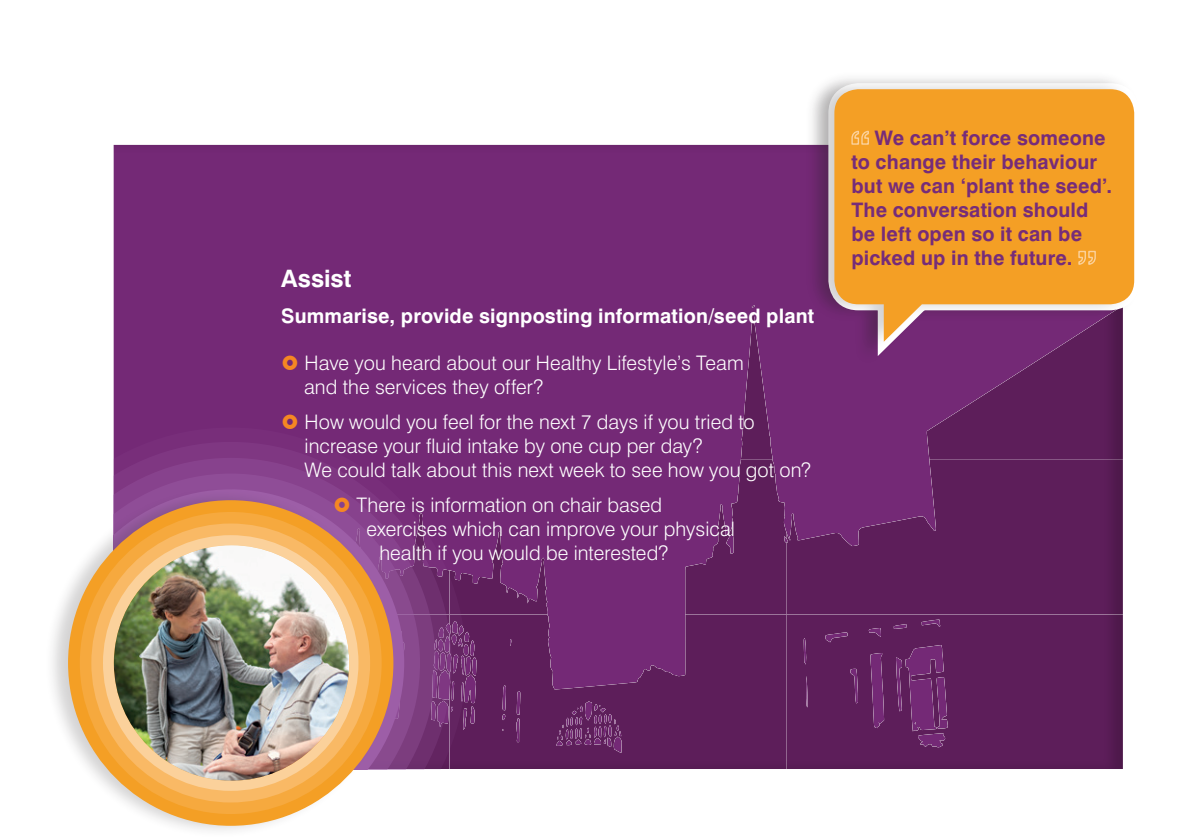
<style>
.page{position:relative;width:1191px;height:840px;background:#fff}
.page>*{position:absolute;margin:0;border:0;box-sizing:border-box;transform-origin:0 0}
.t1{font:700 24px "Swiss 721 BT";letter-spacing:.005em;color:#fff}
.t2{font:300 20px/24px "Swiss 721 BT";letter-spacing:.005em;color:#fff}
.t3{font:700 20px/24px "Swiss 721 BT";letter-spacing:.01em;color:#762c79}
.t4{font:700 20px "Swiss 721 BT";letter-spacing:.01em;color:#fff}
</style>
<div class="page">
<div style="left:113px;top:141px;width:1010px;height:628px;background:#231f20;opacity:.2"></div>
<svg style="left:113px;top:427px;width:353px;height:341px;background:#712a72"></svg>
<svg style="left:113px;top:441px;width:339px;height:327px;background:#762f77"></svg>
<svg style="left:113px;top:457px;width:323px;height:311px;background:#7a357c"></svg>
<svg style="left:113px;top:473px;width:307px;height:295px;background:#813e85"></svg>
<svg style="left:395px;top:489px;width:9px;height:279px;background:#8a4890"></svg>
<div style="left:44px;top:487px;width:351px;height:351px;background:#231f20;opacity:.2"></div>
<div style="left:68px;top:500px;width:325px;height:325px;background:#f49f25;border-radius:50%"></div>
<div style="left:80px;top:511px;width:302px;height:302px;background:#f6a93e;border-radius:50%"></div>
<div style="left:91px;top:523px;width:279px;height:279px;background:#f9b965;border-radius:50%"></div>
<div style="left:103px;top:535px;width:255px;height:255px;background:#fbd19b;border-radius:50%"></div>
<img style="left:114px;top:545px;width:235px;height:235px;border-radius:118px">
<div style="left:804px;top:71px;width:337px;height:295px;background:#231f20;opacity:.2"></div>
<svg style="left:822px;top:77px;width:319px;height:293px"></svg>
<div style="left:810px;top:77px;width:325px;height:275px;background:#231f20;opacity:.2"></div>
<svg style="left:834px;top:89px;width:300px;height:252px;background:#e59434"></svg>
<svg style="left:850px;top:130px;width:19px;height:15px"></svg>
<svg style="left:1077px;top:250px;width:19px;height:15px"></svg>
<svg style="left:283px;top:354px;width:14px;height:15px"></svg>
<svg style="left:283px;top:414px;width:14px;height:15px"></svg>
<svg style="left:335px;top:497px;width:14px;height:15px"></svg>
<p class="t1" style="left:281px;top:264px;width:72px">Assist</p>
<p class="t4" style="left:281px;top:303px;width:534px">Summarise, provide signposting information/seed plant</p>
<p class="t2" style="left:304px;top:350px;width:441px">Have you heard about our Healthy Lifestyle’s Team and the services they offer?</p>
<p class="t2" style="left:305px;top:409px;width:508px">How would you feel for the next 7 days if you tried to increase your fluid intake by one cup per day?<br>We could talk about this next week to see how you got on?</p>
<p class="t2" style="left:357px;top:493px;width:307px">There is information on chair based</p>
<p class="t2" style="left:367px;top:517px;width:370px">exercises which can improve your physical</p>
<p class="t2" style="left:379px;top:541px;width:290px">health if you would be interested?</p>
<p class="t3" style="left:851px;top:125px;width:262px;text-indent:23px">We can’t force someone to change their behaviour but we can ‘plant the seed’.<br>The conversation should be left open so it can be picked up in the future.</p>
</div>
